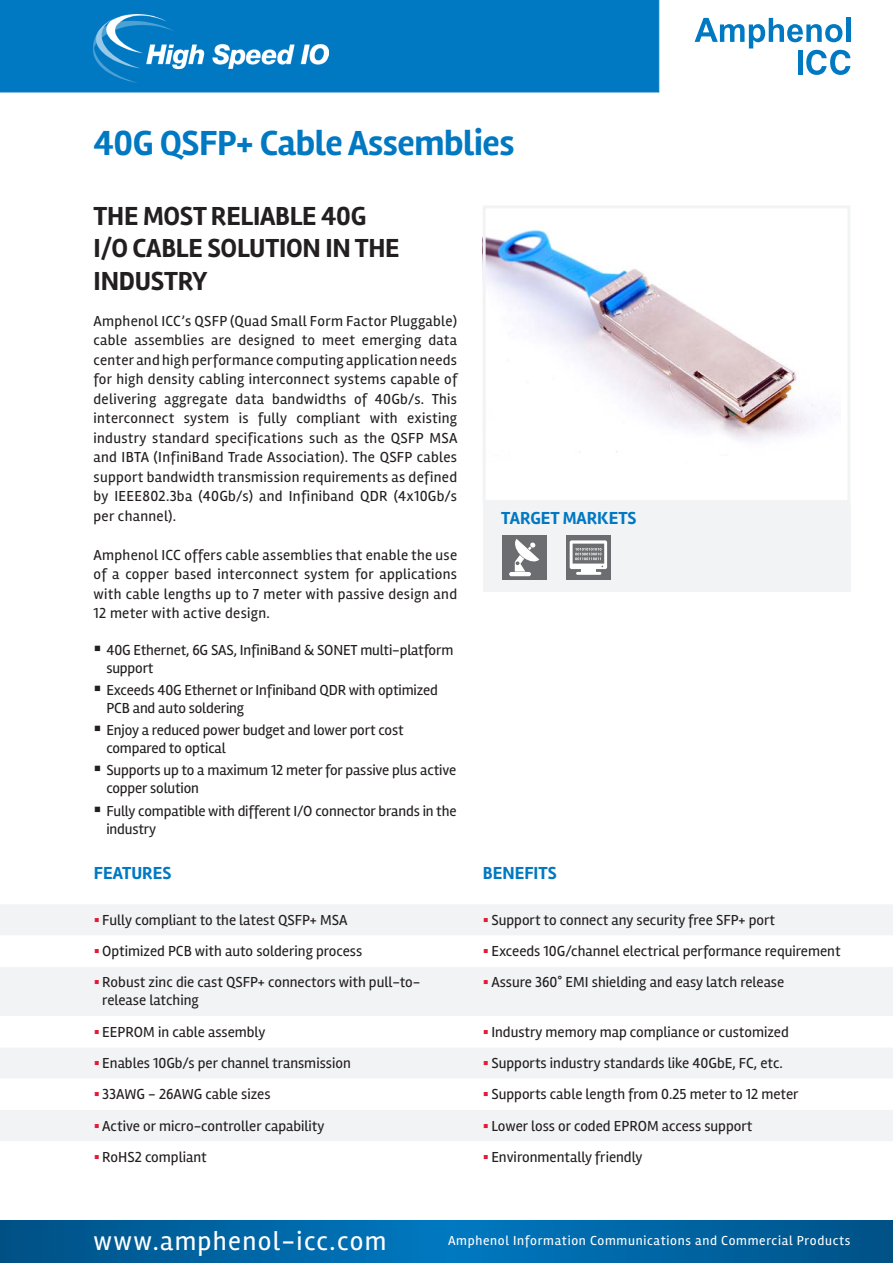
<style>
.page{position:relative;width:893px;height:1263px;background:#fff}
.page>*{position:absolute;margin:0;border:0;box-sizing:border-box;transform-origin:0 0}
.t1{font:700 36px "Rambla";letter-spacing:-.01em;color:#0079c2}
.t2{font:700 27px/32.4px "Rambla";letter-spacing:-.01em;color:#231f20}
.t3{font:27px "Rambla";letter-spacing:.05em;color:#fff}
.t4{font:700 18px "Rambla";color:#0079c2}
.t5{font:15px/19.5px "Rambla";color:#231f20}
.t6{font:13.5px "Rambla";letter-spacing:.05em;color:#fff}
.s1{color:#e51836}
</style>
<div class="page">
<div style="left:0;top:0;width:659px;height:92px;background:#0079c2"></div>
<svg style="left:695px;top:18px;width:155px;height:57px"></svg>
<hr style="left:846px;top:18px;width:4px;height:24px;background:#0079c2">
<svg style="left:0;top:1220px;width:893px;height:25px;background:#0064a2"></svg>
<svg style="left:0;top:1245px;width:893px;height:18px;background:#0064a2"></svg>
<img style="left:487px;top:230px;width:329px;height:222px">
<div style="left:483px;top:205px;width:367px;height:298px;border:3px solid #f2f3f4"></div>
<div style="left:483px;top:503px;width:367px;height:88px;background:#f2f3f4"></div>
<div style="left:0;top:905px;width:893px;height:30px;background:#f2f3f4"></div>
<svg style="left:0;top:967px;width:893px;height:174px;fill:#f2f3f4"></svg>
<div style="left:502px;top:535px;width:45px;height:45px;background:#6c6d70"></div>
<hr style="left:509px;top:572px;width:22px;height:4px;background:#fff;border-radius:2px">
<svg style="left:514px;top:539px;width:25px;height:33px"></svg>
<div style="left:566px;top:535px;width:45px;height:45px;background:#6c6d70"></div>
<hr style="left:576px;top:572px;width:25px;height:3px;background:#fff">
<svg style="left:570px;top:540px;width:37px;height:32px"></svg>
<img style="left:94px;top:15px;width:234px;height:67px">
<p class="t1" style="left:94px;top:121px;width:422px">40G QSFP+ Cable Assemblies</p>
<p class="t2" style="left:94px;top:200px;width:308px">THE MOST RELIABLE 40G<br>I/O CABLE SOLUTION IN THE<br>INDUSTRY</p>
<p class="t5" style="left:94px;top:311px;width:365px;text-align:justify">Amphenol ICC’s QSFP (Quad Small Form Factor Pluggable) cable assemblies are designed to meet emerging data center and high performance computing application needs for high density cabling interconnect systems capable of delivering aggregate data bandwidths of 40Gb/s. This interconnect system is fully compliant with existing industry standard specifications such as the QSFP MSA and IBTA (InfiniBand Trade Association). The QSFP cables support bandwidth transmission requirements as defined by IEEE802.3ba (40Gb/s) and Infiniband QDR (4x10Gb/s per channel).</p>
<p class="t5" style="left:94px;top:545px;width:365px;text-align:justify">Amphenol ICC offers cable assemblies that enable the use of a copper based interconnect system for applications with cable lengths up to 7 meter with passive design and 12 meter with active design.</p>
<p class="t4" style="left:501px;top:508px;width:137px">TARGET MARKETS</p>
<p class="t5" style="left:106px;top:640px;width:348px;line-height:18px;text-indent:-13px">▪ 40G Ethernet, 6G SAS, InfiniBand &amp; SONET multi-platform support</p>
<p class="t5" style="left:106px;top:681px;width:333px;line-height:18px;text-indent:-13px">▪ Exceeds 40G Ethernet or Infiniband QDR with optimized<br>PCB and auto soldering</p>
<p class="t5" style="left:106px;top:721px;width:299px;line-height:18px;text-indent:-13px">▪ Enjoy a reduced power budget and lower port cost compared to optical</p>
<p class="t5" style="left:106px;top:761px;width:351px;line-height:18px;text-indent:-13px">▪ Supports up to a maximum 12 meter for passive plus active copper solution</p>
<p class="t5" style="left:106px;top:801px;width:352px;line-height:18px;text-indent:-13px">▪ Fully compatible with different I/O connector brands in the industry</p>
<p class="t4" style="left:94px;top:862px;width:79px">FEATURES</p>
<p class="t4" style="left:483px;top:862px;width:75px">BENEFITS</p>
<p class="t5" style="left:94px;top:910px;width:255px"><span class="s1">▪</span> Fully compliant to the latest QSFP+ MSA</p>
<p class="t5" style="left:483px;top:910px;width:294px"><span class="s1">▪</span> Support to connect any security free SFP+ port</p>
<p class="t5" style="left:94px;top:941px;width:270px"><span class="s1">▪</span> Optimized PCB with auto soldering process</p>
<p class="t5" style="left:483px;top:941px;width:359px"><span class="s1">▪</span> Exceeds 10G/channel electrical performance requirement</p>
<p class="t5" style="left:102px;top:973px;width:320px;line-height:18px;text-indent:-9px"><span class="s1">▪</span> Robust zinc die cast QSFP+ connectors with pull-to&shy;release latching</p>
<p class="t5" style="left:483px;top:973px;width:303px"><span class="s1">▪</span> Assure 360° EMI shielding and easy latch release</p>
<p class="t5" style="left:94px;top:1022px;width:173px"><span class="s1">▪</span> EEPROM in cable assembly</p>
<p class="t5" style="left:483px;top:1022px;width:307px"><span class="s1">▪</span> Industry memory map compliance or customized</p>
<p class="t5" style="left:94px;top:1053px;width:259px"><span class="s1">▪</span> Enables 10Gb/s per channel transmission</p>
<p class="t5" style="left:483px;top:1053px;width:302px"><span class="s1">▪</span> Supports industry standards like 40GbE, FC, etc.</p>
<p class="t5" style="left:94px;top:1084px;width:178px"><span class="s1">▪</span> 33AWG - 26AWG cable sizes</p>
<p class="t5" style="left:483px;top:1084px;width:317px"><span class="s1">▪</span> Supports cable length from 0.25 meter to 12 meter</p>
<p class="t5" style="left:94px;top:1116px;width:232px"><span class="s1">▪</span> Active or micro-controller capability</p>
<p class="t5" style="left:483px;top:1116px;width:271px"><span class="s1">▪</span> Lower loss or coded EPROM access support</p>
<p class="t5" style="left:94px;top:1147px;width:114px"><span class="s1">▪</span> RoHS2 compliant</p>
<p class="t5" style="left:483px;top:1147px;width:161px"><span class="s1">▪</span> Environmentally friendly</p>
<h2 class="t3" style="left:94px;top:1224px;width:294px">www.amphenol-icc.com</h2>
<p class="t6" style="left:448px;top:1232px;width:404px">Amphenol Information Communications and Commercial Products</p>
</div>
